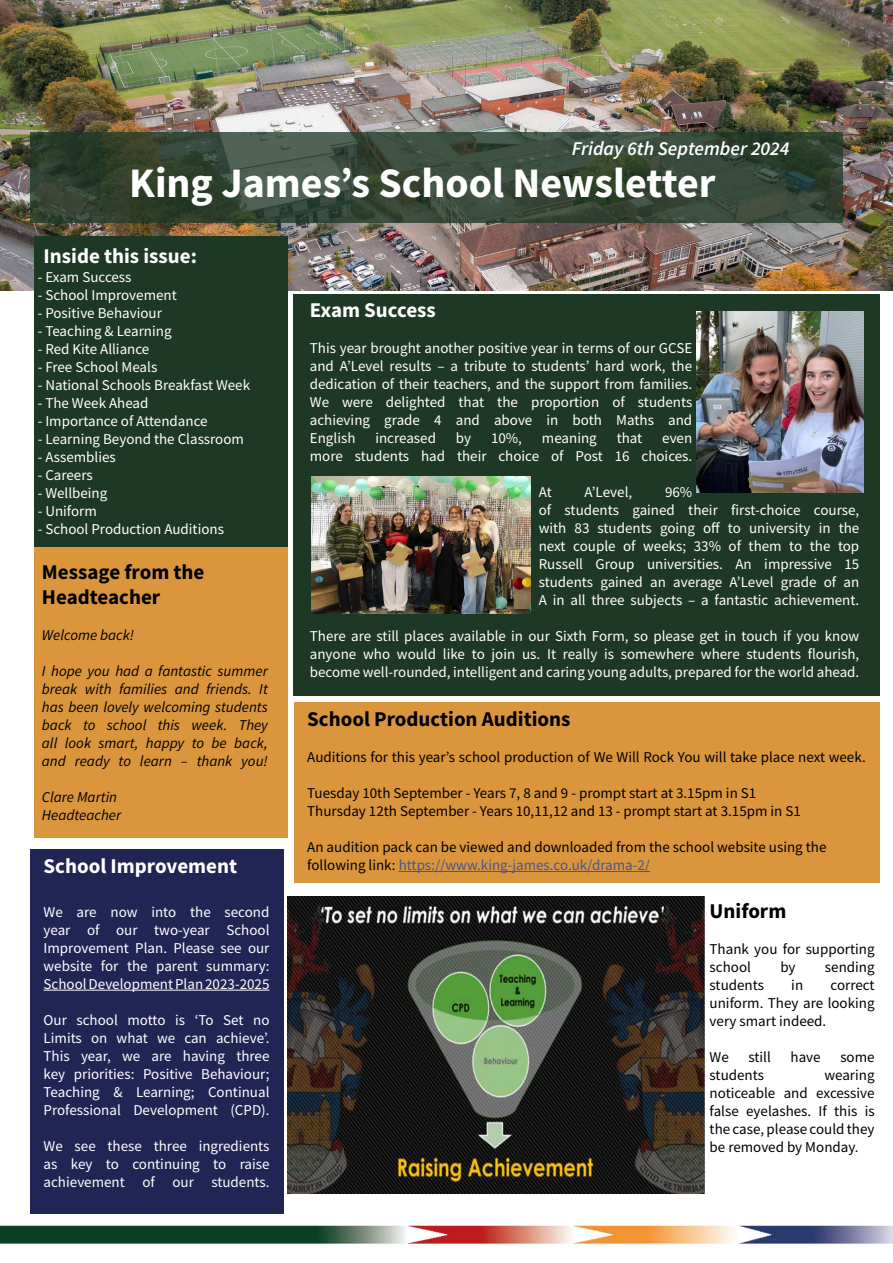
<style>
.page{position:relative;width:893px;height:1263px;background:#fff}
.page>*{position:absolute;margin:0;border:0;box-sizing:border-box;transform-origin:0 0}
.t1{font:700 42px "Source Sans Pro";color:#fff}
.t2{font:700 21px/25.2px "Source Sans Pro";color:#000}
.t3{font:700 21px "Source Sans Pro";color:#fff}
.t4{font:italic 600 19.5px "Source Sans Pro";color:#fff}
.t5{font:15px/18px "Source Sans Pro";color:#fff;text-align:justify}
.t6{font:15px/18px "Source Sans Pro";color:#000}
.t7{font:italic 15px/18px "Source Sans Pro";color:#000;text-align:justify}
.s1{color:#465792}
.s2{font-style:italic}
</style>
<div class="page">
<img style="left:0;top:1225px;width:893px;height:19px">
<img style="left:0;top:0;width:893px;height:290px">
<svg style="left:30px;top:132px;width:812px;height:91px;background:#374838"></svg>
<div style="left:34px;top:236px;width:254px;height:311px;background:#1e3826"></div>
<div style="left:34px;top:547px;width:254px;height:291px;background:#da953d"></div>
<div style="left:293px;top:294px;width:587px;height:401px;background:#1e3826"></div>
<img style="left:697px;top:312px;width:167px;height:180px">
<img style="left:311px;top:477px;width:219px;height:137px">
<div style="left:30px;top:849px;width:253px;height:365px;background:#212553"></div>
<hr style="left:44px;top:990px;width:225px;height:1px;background:#fff">
<div style="left:294px;top:702px;width:586px;height:180px;background:#da953d"></div>
<hr style="left:399px;top:871px;width:251px;height:1px;background:#465792">
<img style="left:287px;top:897px;width:417px;height:297px">
<h3 class="t4" style="left:572px;top:136px;width:219px">Friday 6th September 2024</h3>
<h1 class="t1" style="left:129px;top:154px;width:588px">King James’s School Newsletter</h1>
<h2 class="t3" style="left:44px;top:241px;width:155px">Inside this issue:</h2>
<p class="t5" style="left:38px;top:268px;width:95px">- Exam Success</p>
<p class="t5" style="left:38px;top:286px;width:141px">- School Improvement</p>
<p class="t5" style="left:38px;top:304px;width:126px">- Positive Behaviour</p>
<p class="t5" style="left:38px;top:322px;width:135px">- Teaching &amp; Learning</p>
<p class="t5" style="left:38px;top:340px;width:113px">- Red Kite Alliance</p>
<p class="t5" style="left:38px;top:358px;width:121px">- Free School Meals</p>
<p class="t5" style="left:38px;top:376px;width:214px">- National Schools Breakfast Week</p>
<p class="t5" style="left:38px;top:394px;width:112px">- The Week Ahead</p>
<p class="t5" style="left:38px;top:412px;width:171px">- Importance of Attendance</p>
<p class="t5" style="left:38px;top:430px;width:208px">- Learning Beyond the Classroom</p>
<p class="t5" style="left:38px;top:448px;width:80px">- Assemblies</p>
<p class="t5" style="left:38px;top:466px;width:57px">- Careers</p>
<p class="t5" style="left:38px;top:484px;width:71px">- Wellbeing</p>
<p class="t5" style="left:38px;top:502px;width:61px">- Uniform</p>
<p class="t5" style="left:38px;top:520px;width:188px">- School Production Auditions</p>
<h2 class="t2" style="left:42px;top:559px;width:164px">Message from the<br>Headteacher</h2>
<p class="t7" style="left:42px;top:626px;width:94px">Welcome back!</p>
<p class="t7" style="left:42px;top:662px;width:227px">I hope you had a fantastic summer break with families and friends. It has been lovely welcoming students back to school this week. They all look smart, happy to be back, and ready to learn – thank you!</p>
<p class="t7" style="left:42px;top:788px;width:81px">Clare Martin<br>Headteacher</p>
<h2 class="t3" style="left:44px;top:852px;width:195px">School Improvement</h2>
<p class="t5" style="left:44px;top:902px;width:227px">We are now into the second year of our two-year School Improvement Plan. Please see our website for the parent summary:<br>School Development Plan 2023-2025</p>
<p class="t5" style="left:44px;top:1010px;width:227px">Our school motto is ‘To Set no Limits on what we can achieve’.<br>This year, we are having three key priorities: Positive Behaviour; Teaching &amp; Learning; Continual Professional Development (CPD).</p>
<p class="t5" style="left:44px;top:1136px;width:227px">We see these three ingredients as key to continuing to raise achievement of our students.</p>
<h2 class="t3" style="left:310px;top:295px;width:127px">Exam Success</h2>
<p class="t5" style="left:310px;top:339px;width:384px">This year brought another positive year in terms of our GCSE and A’Level results – a tribute to students’ hard work, the dedication of their teachers, and the support from families.<br>We were delighted that the proportion of students achieving grade 4 and above in both Maths and English</p>
<p class="t5" style="left:375px;top:429px;width:62px">increased</p>
<p class="t5" style="left:456px;top:429px;width:17px">by</p>
<p class="t5" style="left:491px;top:429px;width:33px">10%,</p>
<p class="t5" style="left:542px;top:429px;width:56px">meaning</p>
<p class="t5" style="left:617px;top:429px;width:27px">that</p>
<p class="t5" style="left:310px;top:429px;width:384px;text-align:right">even<br>more students had their choice of Post 16 choices.</p>
<p class="t5" style="left:539px;top:483px;width:15px">At</p>
<p class="t5" style="left:585px;top:483px;width:49px">A’Level,</p>
<p class="t5" style="left:539px;top:483px;width:322px;text-align:left;text-indent:126px">96%<br>of students gained their first-choice course, with 83 students going off to university in the next couple of weeks; 33% of them to the top Russell Group universities. An impressive 15 students gained an average A’Level grade of an A in all three subjects – a fantastic achievement.</p>
<p class="t5" style="left:310px;top:627px;width:551px">There are still places available in our Sixth Form, so please get in touch if you know anyone who would like to join us. It really is somewhere where students flourish, become well-rounded, intelligent and caring young adults, prepared for the world ahead.</p>
<h2 class="t2" style="left:307px;top:706px;width:265px">School Production Auditions</h2>
<p class="t6" style="left:307px;top:748px;width:560px">Auditions for this year’s school production of We Will Rock You will take place next week.</p>
<p class="t6" style="left:307px;top:784px;width:495px">Tuesday 10th September - Years 7, 8 and 9 - prompt start at 3.15pm in S1<br>Thursday 12th September - Years 10,11,12 and 13 - prompt start at 3.15pm in S1</p>
<p class="t6" style="left:307px;top:838px;width:521px">An audition pack can be viewed and downloaded from the school website using the following link: <span class="s1">https://www.king-james.co.uk/drama-2/</span></p>
<h2 class="t2" style="left:710px;top:898px;width:78px">Uniform</h2>
<p class="t6" style="left:710px;top:940px;width:167px">Thank you for supporting school</p>
<p class="t6" style="left:780px;top:958px;width:17px">by</p>
<p class="t6" style="left:825px;top:958px;width:51px">sending</p>
<p class="t6" style="left:710px;top:976px;width:56px">students</p>
<p class="t6" style="left:791px;top:976px;width:13px">in</p>
<p class="t6" style="left:710px;top:976px;width:167px;text-align:justify;text-indent:121px">correct uniform. They are looking very smart indeed.</p>
<p class="t6" style="left:710px;top:1048px;width:21px">We</p>
<p class="t6" style="left:748px;top:1048px;width:24px">still</p>
<p class="t6" style="left:790px;top:1048px;width:32px">have</p>
<p class="t6" style="left:840px;top:1048px;width:36px">some</p>
<p class="t6" style="left:710px;top:1066px;width:56px">students</p>
<p class="t6" style="left:710px;top:1066px;width:167px;text-align:justify;text-indent:115px">wearing noticeable and excessive false eyelashes. If this is the case, please could they be removed by Monday<span class="s2">.</span></p>
</div>
